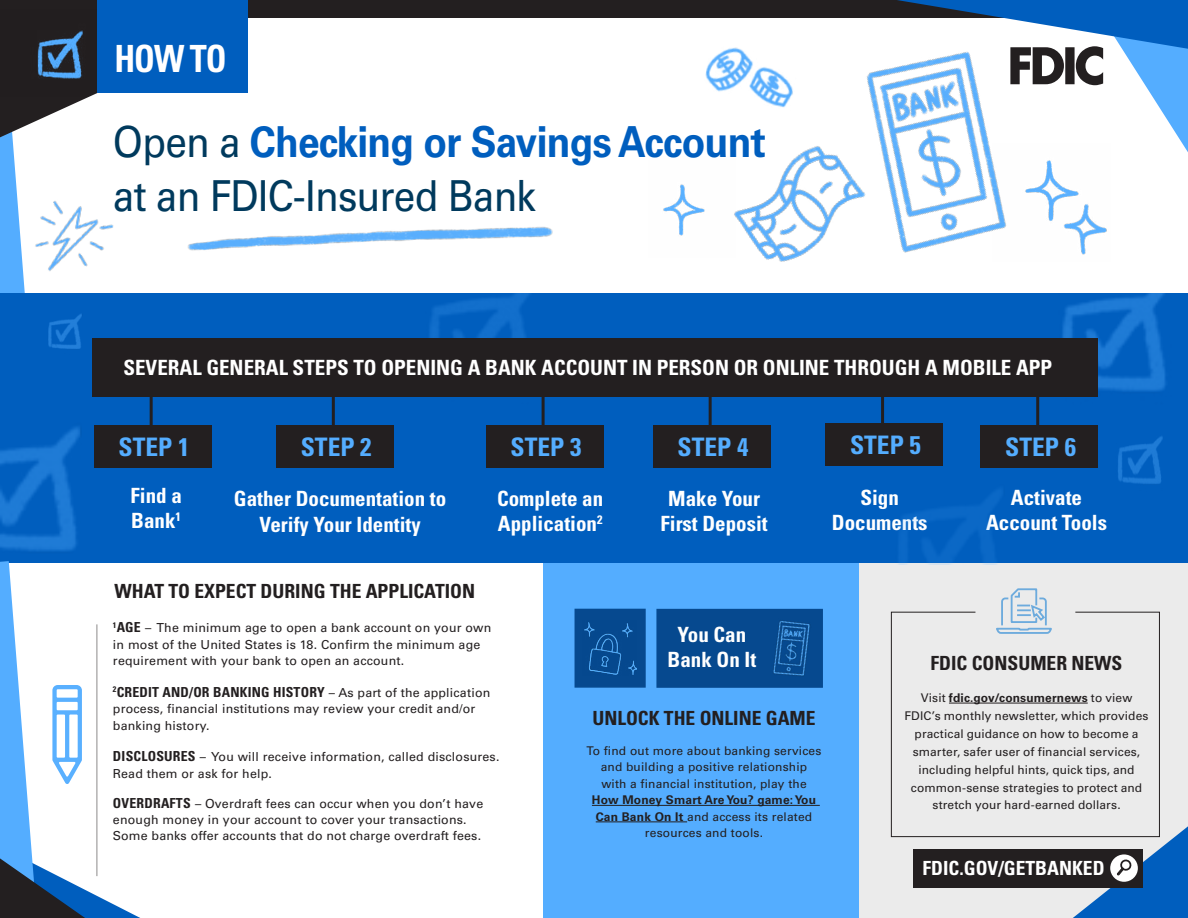
<style>
.page{position:relative;width:1188px;height:918px;background:#fff}
.page>*{position:absolute;margin:0;border:0;box-sizing:border-box;transform-origin:0 0}
.Heading_2{font:700 42.75px "Univers LT Std";letter-spacing:-.02em;color:#005ebe;scale:.91 1}
.Heading_2-2{font:42.75px "Univers LT Std";letter-spacing:-.02em;color:#003a5d;scale:.91 1}
.Heading_2-3{font:700 condensed 37.5px "Univers LT Std";color:#fff;scale:.91 1}
.t1{font:700 condensed 25.5px "Univers LT Std";color:#54adff}
.t2{font:700 condensed 21px/25.2px "Univers LT Std";color:#fff;text-align:center}
.t3{font:700 condensed 19.5px "Univers LT Std";color:#231f20}
.t4{font:700 condensed 19.5px "Univers LT Std";color:#fff}
.t5{font:700 condensed 13.8px "Univers LT Std";letter-spacing:.015em;color:#231f20}
.t6{font:12.45px/16.5px "Univers LT Std";letter-spacing:.015em;color:#231f20}
.t7{font:12px/18px "Univers LT Std";letter-spacing:.015em;color:#231f20;text-align:center}
.s1{font-weight:400;color:#003a5d}
.s2{font-weight:700;font-stretch:condensed;font-size:13.8px}
.s3{font-weight:400;font-stretch:normal;font-size:12.45px}
.s4{font-weight:700}
</style>
<div class="page">
<div style="left:543px;top:562px;width:316px;height:356px;background:#54adff"></div>
<div style="left:656px;top:609px;width:167px;height:79px;background:#06498f;border:2px solid #06498f"></div>
<div style="left:859px;top:562px;width:329px;height:356px;background:#ebebeb"></div>
<div style="left:575px;top:609px;width:71px;height:79px;background:#06498f;border:2px solid #06498f"></div>
<div style="left:0;top:1px;width:1188px;height:17px;background:#231f20"></div>
<svg style="left:0;top:0;width:247px;height:294px"></svg>
<div style="left:0;top:294px;width:1188px;height:269px;background:#005ebe"></div>
<img style="left:390px;top:294px;width:198px;height:131px">
<img style="left:1024px;top:294px;width:142px;height:131px">
<div style="left:92px;top:338px;width:1006px;height:58px;background:#231f20"></div>
<div style="left:97px;top:0;width:151px;height:92px;background:#005ebe"></div>
<hr style="left:592px;top:805px;width:228px;height:1px;background:#231f20">
<hr style="left:596px;top:822px;width:91px;height:1px;background:#231f20">
<svg style="left:913px;top:826px;width:275px;height:92px"></svg>
<img style="left:145px;top:217px;width:408px;height:44px">
<img style="left:783px;top:67px;width:306px;height:236px">
<img style="left:992px;top:152px;width:115px;height:109px">
<img style="left:663px;top:184px;width:42px;height:52px">
<img style="left:0;top:427px;width:139px;height:124px">
<div style="left:290px;top:0;width:898px;height:17px;background:#231f20"></div>
<div style="left:94px;top:425px;width:118px;height:42px;background:#231f20"></div>
<hr style="left:150px;top:393px;width:3px;height:39px;background:#231f20">
<img style="left:734px;top:104px;width:177px;height:175px">
<img style="left:705px;top:47px;width:113px;height:75px">
<div style="left:276px;top:425px;width:118px;height:42px;background:#231f20"></div>
<hr style="left:332px;top:393px;width:3px;height:39px;background:#231f20">
<div style="left:486px;top:425px;width:118px;height:43px;background:#231f20"></div>
<hr style="left:542px;top:394px;width:3px;height:39px;background:#231f20">
<div style="left:653px;top:425px;width:118px;height:42px;background:#231f20"></div>
<hr style="left:709px;top:393px;width:3px;height:39px;background:#231f20">
<div style="left:825px;top:424px;width:118px;height:42px;background:#231f20"></div>
<hr style="left:881px;top:392px;width:3px;height:39px;background:#231f20">
<div style="left:980px;top:425px;width:118px;height:42px;background:#231f20"></div>
<hr style="left:1036px;top:393px;width:3px;height:39px;background:#231f20">
<img style="left:1118px;top:436px;width:45px;height:48px">
<img style="left:48px;top:314px;width:34px;height:35px">
<img style="left:898px;top:467px;width:177px;height:98px">
<img style="left:0;top:9px;width:98px;height:87px">
<img style="left:0;top:165px;width:136px;height:129px">
<svg style="left:0;top:561px;width:140px;height:357px"></svg>
<img style="left:754px;top:608px;width:69px;height:80px">
<img style="left:584px;top:622px;width:53px;height:53px">
<svg style="left:897px;top:0;width:291px;height:152px"></svg>
<svg style="left:1001px;top:588px;width:46px;height:23px"></svg>
<svg style="left:891px;top:611px;width:269px;height:226px"></svg>
<p class="Heading_2-3" style="left:114px;top:36px;width:125px">HOW TO</p>
<p class="Heading_2" style="left:113px;top:117px;width:719px"><span class="s1">Open a</span> Checking or Savings Account</p>
<p class="Heading_2-2" style="left:113px;top:171px;width:466px">at an FDIC-Insured Bank</p>
<p class="t2" style="left:123px;top:354px;width:930px">SEVERAL GENERAL STEPS TO OPENING A BANK ACCOUNT IN PERSON OR ONLINE THROUGH A MOBILE APP</p>
<p class="t1" style="left:119px;top:431px;width:72px">STEP 1</p>
<p class="t1" style="left:301px;top:431px;width:72px">STEP 2</p>
<p class="t1" style="left:511px;top:431px;width:72px">STEP 3</p>
<p class="t1" style="left:678px;top:431px;width:72px">STEP 4</p>
<p class="t1" style="left:850px;top:430px;width:72px">STEP 5</p>
<p class="t1" style="left:1005px;top:431px;width:72px">STEP 6</p>
<p class="t2" style="left:131px;top:483px;width:53px">Find a</p>
<p class="t2" style="left:131px;top:508px;width:51px">Bank<sup>1</sup></p>
<p class="t2" style="left:234px;top:486px;width:214px">Gather Documentation to<br>Verify Your Identity</p>
<p class="t2" style="left:497px;top:486px;width:108px;text-align:left">Complete an<br>Application<sup>2</sup></p>
<p class="t2" style="left:661px;top:486px;width:109px">Make Your<br>First Deposit</p>
<p class="t2" style="left:860px;top:485px;width:40px">Sign</p>
<p class="t2" style="left:832px;top:510px;width:97px">Documents</p>
<p class="t2" style="left:1011px;top:485px;width:73px">Activate</p>
<p class="t2" style="left:986px;top:510px;width:122px">Account Tools</p>
<p class="t3" style="left:114px;top:579px;width:362px">WHAT TO EXPECT DURING THE APPLICATION</p>
<p class="t6" style="left:113px;top:620px;width:380px"><sup>1</sup><span class="s2">AGE</span> – The minimum age to open a bank account on your own in most of the United States is 18. Confirm the minimum age requirement with your bank to open an account.</p>
<p class="t5" style="left:113px;top:683px;width:379px"><sup>2</sup>CREDIT AND/OR BANKING HISTORY <span class="s3">– As part of the application</span></p>
<p class="t6" style="left:113px;top:701px;width:364px">process, financial institutions may review your credit and/or banking history.</p>
<p class="t6" style="left:113px;top:749px;width:388px"><span class="s2">DISCLOSURES</span> – You will receive information, called disclosures.<br>Read them or ask for help.</p>
<p class="t6" style="left:113px;top:796px;width:372px;line-height:15.1px"><span class="s2">OVERDRAFTS</span> – Overdraft fees can occur when you don’t have enough money in your account to cover your transactions.</p>
<p class="t6" style="left:113px;top:827px;width:370px">Some banks offer accounts that do not charge overdraft fees.</p>
<p class="t2" style="left:668px;top:621px;width:90px">You Can<br>Bank On It</p>
<p class="t3" style="left:592px;top:706px;width:225px">UNLOCK THE ONLINE GAME</p>
<p class="t7" style="left:587px;top:742px;width:236px;line-height:16.5px">To find out more about banking services and building a positive relationship<br>with a financial institution, play the <span class="s4">How Money Smart Are You? game: You Can Bank On It</span> and access its related resources and tools.</p>
<p class="t3" style="left:931px;top:652px;width:193px">FDIC CONSUMER NEWS</p>
<p class="t7" style="left:904px;top:689px;width:246px">Visit <span class="s4">fdic.gov/consumernews</span> to view FDIC’s monthly newsletter, which provides practical guidance on how to become a smarter, safer user of financial services, including helpful hints, quick tips, and common-sense strategies to protect and stretch your hard-earned dollars.</p>
<p class="t4" style="left:923px;top:856px;width:184px">FDIC.GOV/GETBANKED</p>
</div>
